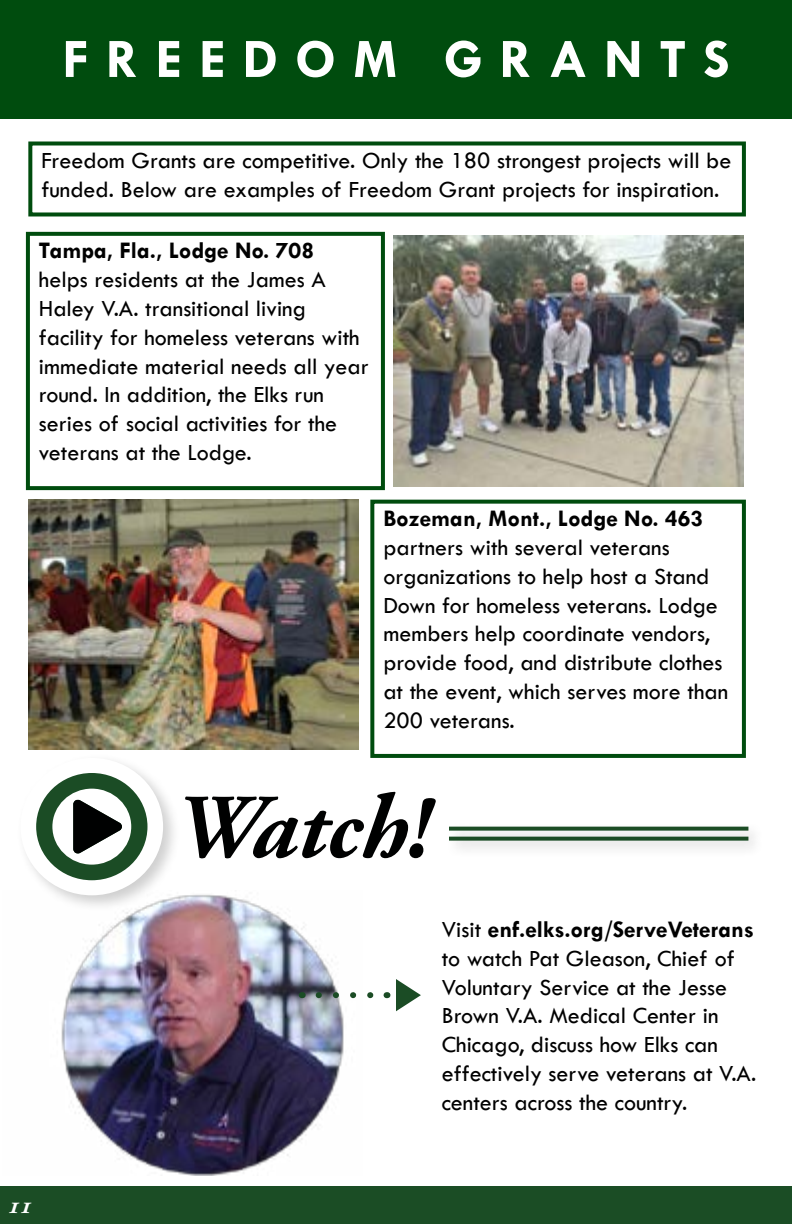
<style>
.page{position:relative;width:792px;height:1224px;background:#fff}
.page>*{position:absolute;margin:0;border:0;box-sizing:border-box;transform-origin:0 0}
.t1{font:italic 700 91px "Adobe Garamond Pro";color:#000101}
.t2{font:700 56px "Tw Cen";letter-spacing:.3em;color:#fff}
.t3{font:24px/28.8px "Tw Cen";color:#000}
.t4{font:700 24px "Tw Cen";color:#000}
.t5{font:italic 700 24px "Adobe Garamond Pro";color:#fff}
.s1{font-weight:700}
</style>
<div class="page">
<div style="left:0;top:1186px;width:792px;height:38px;background:#1b4d25"></div>
<div style="left:28px;top:141px;width:718px;height:75px;border:4px solid #004c0e"></div>
<div style="left:775px;top:0;width:17px;height:118px;background:#004c0e"></div>
<div style="left:0;top:0;width:790px;height:118px;background:#004c0e"></div>
<div style="left:26px;top:232px;width:359px;height:258px;border:4px solid #004c0e"></div>
<img style="left:394px;top:236px;width:349px;height:250px">
<div style="left:370px;top:500px;width:376px;height:258px;border:4px solid #004c0e"></div>
<img style="left:28px;top:500px;width:331px;height:250px">
<div style="left:445px;top:822px;width:322px;height:26px;background:#000;opacity:.19"></div>
<svg style="left:449px;top:827px;width:299px;height:4px"></svg>
<div style="left:445px;top:832px;width:322px;height:26px;background:#f3f3f3"></div>
<svg style="left:449px;top:837px;width:299px;height:4px"></svg>
<div style="left:16px;top:754px;width:164px;height:158px;background:#000;opacity:.19"></div>
<div style="left:21px;top:758px;width:142px;height:137px;background:#fff;border-radius:50%"></div>
<svg style="left:36px;top:773px;width:111px;height:107px"></svg>
<svg style="left:396px;top:979px;width:25px;height:33px"></svg>
<img style="left:16px;top:890px;width:338px;height:286px">
<svg style="left:319px;top:992px;width:55px;height:6px"></svg>
<h2 class="t2" style="left:62px;top:26px;width:669px">FREEDOM GRANTS</h2>
<p class="t3" style="left:41px;top:146px;width:692px">Freedom Grants are competitive. Only the 180 strongest projects will be funded. Below are examples of Freedom Grant projects for inspiration.</p>
<p class="t4" style="left:39px;top:236px;width:277px">Tampa, Fla., Lodge No. 708</p>
<p class="t3" style="left:39px;top:265px;width:331px">helps residents at the James A<br>Haley V.A. transitional living facility for homeless veterans with immediate material needs all year round. In addition, the Elks run series of social activities for the veterans at the Lodge.</p>
<p class="t4" style="left:383px;top:504px;width:322px">Bozeman, Mont., Lodge No. 463</p>
<p class="t3" style="left:383px;top:533px;width:347px">partners with several veterans organizations to help host a Stand<br>Down for homeless veterans. Lodge members help coordinate vendors, provide food, and distribute clothes at the event, which serves more than<br>200 veterans.</p>
<h1 class="t1" style="left:172px;top:776px;width:259px">Watch!</h1>
<p class="t5" style="left:8px;top:1192px;width:25px">11</p>
<p class="t3" style="left:442px;top:915px;width:316px">Visit <span class="s1">enf.elks.org/ServeVeterans </span>to watch Pat Gleason, Chief of<br>Voluntary Service at the Jesse<br>Brown V.A. Medical Center in<br>Chicago, discuss how Elks can effectively serve veterans at V.A. centers across the country.</p>
</div>
